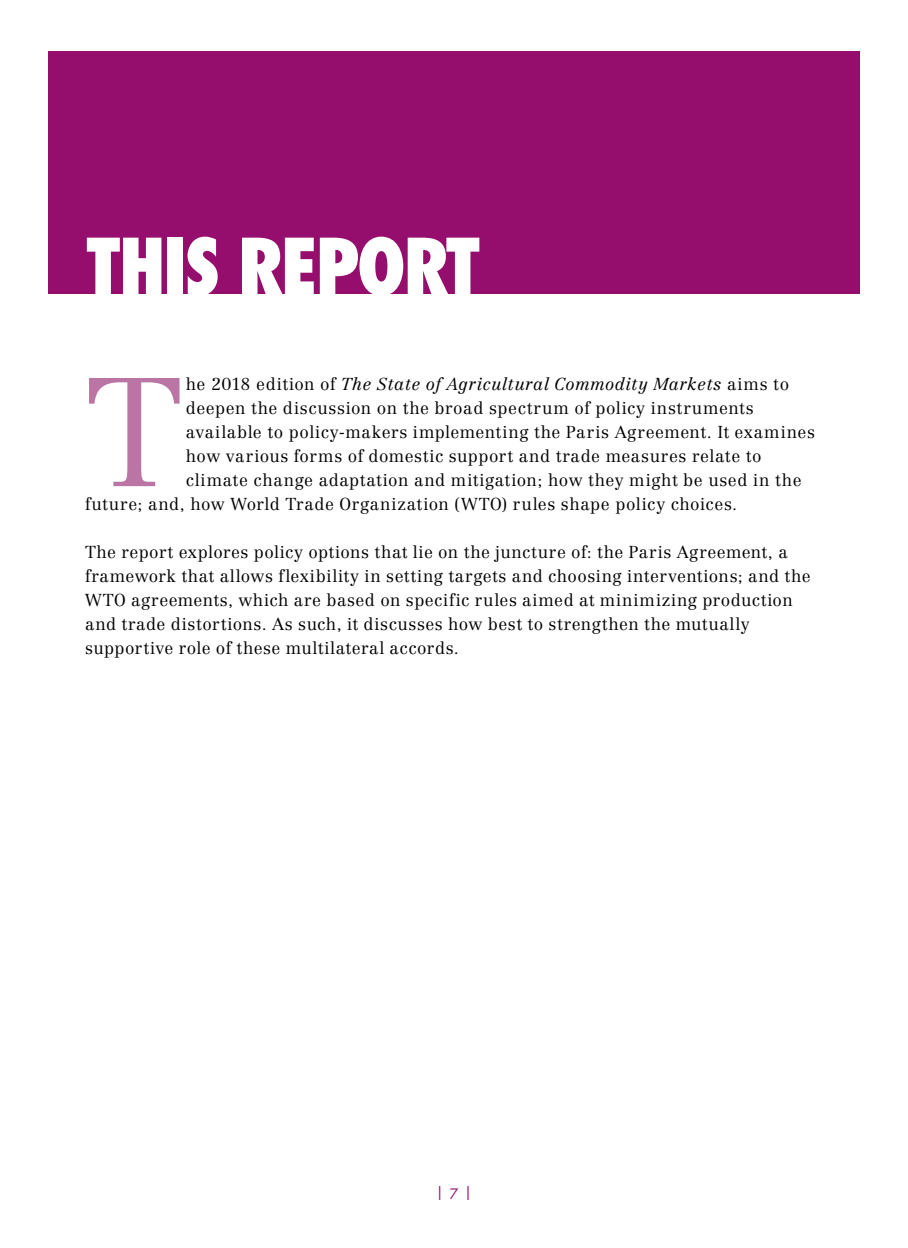
<style>
.page{position:relative;width:908px;height:1248px;background:#fff}
.page>*{position:absolute;margin:0;border:0;box-sizing:border-box;transform-origin:0 0}
.t1{font:300 151.8px "Centennial LT Std";color:#ba75a5}
.t2{font:800 condensed 76px "Futura Std";letter-spacing:-.04em;color:#fff}
.t3{font:300 17px/24px "Centennial LT Std";letter-spacing:.035em;color:#000}
.t4{font:italic 300 17px "Centennial LT Std";letter-spacing:.025em;color:#000}
.t5{font:14px "Futura Std";color:#960e6d}
.s1{font-style:normal}
</style>
<div class="page">
<div style="left:48px;top:51px;width:811px;height:243px;background:#960e6d"></div>
<h2 class="t2" style="left:85px;top:219px;width:397px">THIS REPORT</h2>
<h1 class="t1" style="left:85px;top:342px;width:100px">T</h1>
<p class="t4" style="left:186px;top:374px;width:604px"><span class="s1">he 2018 edition of</span> The State of Agricultural Commodity Markets <span class="s1">aims to</span></p>
<p class="t3" style="left:186px;top:396px;width:569px">deepen the discussion on the broad spectrum of policy instruments</p>
<p class="t3" style="left:186px;top:420px;width:630px">available to policy-makers implementing the Paris Agreement. It examines</p>
<p class="t3" style="left:186px;top:444px;width:577px">how various forms of domestic support and trade measures relate to</p>
<p class="t3" style="left:186px;top:468px;width:616px">climate change adaptation and mitigation; how they might be used in the</p>
<p class="t3" style="left:85px;top:492px;width:653px">future; and, how World Trade Organization (WTO) rules shape policy choices.</p>
<p class="t3" style="left:85px;top:540px;width:726px">The report explores policy options that lie on the juncture of: the Paris Agreement, a framework that allows flexibility in setting targets and choosing interventions; and the WTO agreements, which are based on specific rules aimed at minimizing production and trade distortions. As such, it discusses how best to strengthen the mutually supportive role of these multilateral accords.</p>
<p class="t5" style="left:436px;top:1182px;width:38px">| 7 |</p>
</div>
